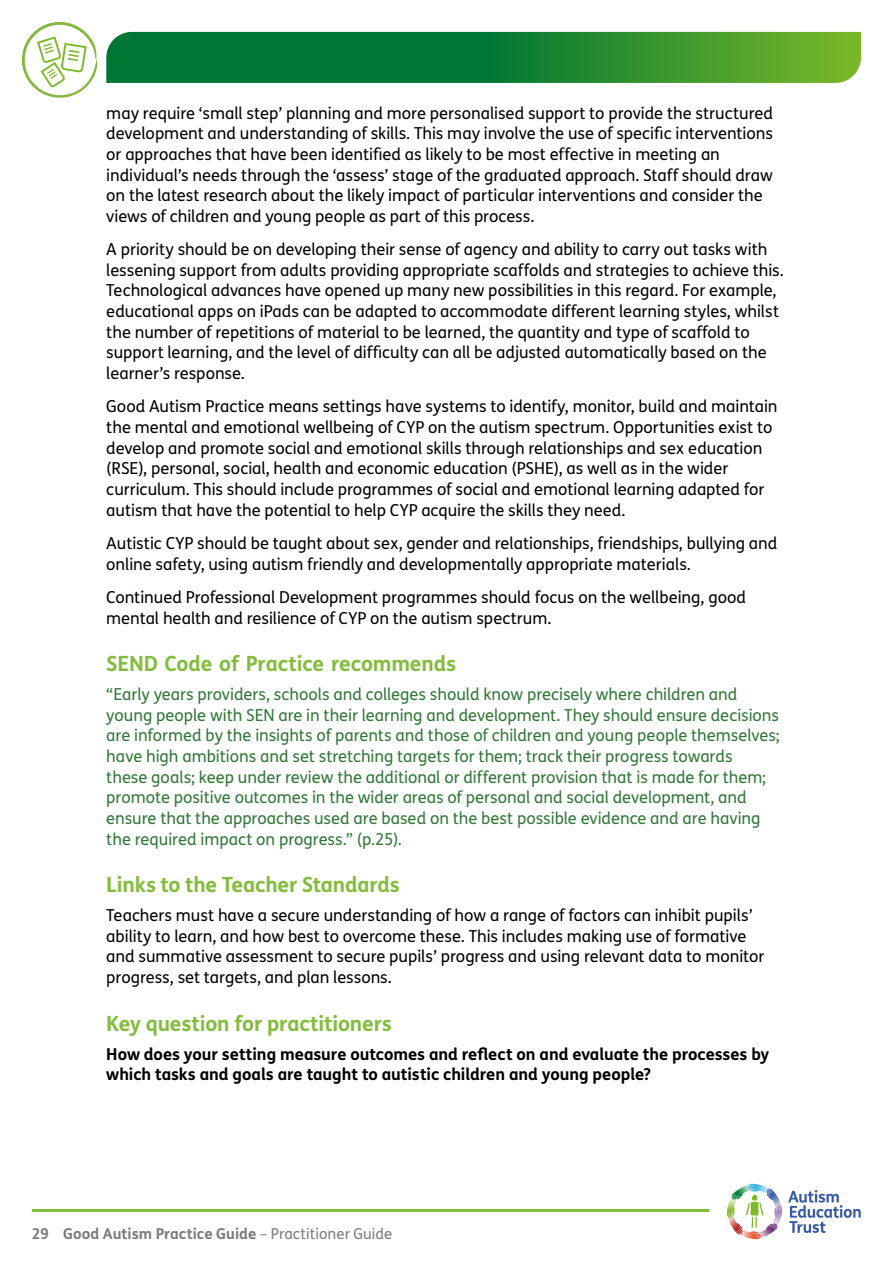
<style>
.page{position:relative;width:893px;height:1263px;background:#fff}
.page>*{position:absolute;margin:0;border:0;box-sizing:border-box;transform-origin:0 0}
.t1{font:700 21px "FS Me";letter-spacing:-.01em;color:#84bc3d}
.t2{font:16.5px/20.7px "FS Me";letter-spacing:-.005em;color:#000}
.t3{font:16.5px/20.7px "FS Me";letter-spacing:-.005em;color:#317737}
.t4{font:700 16.5px/20.7px "FS Me";letter-spacing:-.005em;color:#000}
.t5{font:700 15px "FS Me";color:#7c7c7c}
.s1{font-weight:400}
</style>
<div class="page">
<svg style="left:788px;top:1190px;width:73px;height:43px"></svg>
<svg style="left:727px;top:1184px;width:52px;height:55px"></svg>
<hr style="left:32px;top:1209px;width:677px;height:3px;background:#84bc3d">
<svg style="left:106px;top:32px;width:755px;height:51px;background:#208832"></svg>
<svg style="left:22px;top:22px;width:75px;height:76px"></svg>
<p class="t2" style="left:106px;top:102px;width:668px">may require ‘small step’ planning and more personalised support to provide the structured development and understanding of skills. This may involve the use of specific interventions or approaches that have been identified as likely to be most effective in meeting an individual’s needs through the ‘assess’ stage of the graduated approach. Staff should draw on the latest research about the likely impact of particular interventions and consider the views of children and young people as part of this process.</p>
<p class="t2" style="left:106px;top:239px;width:679px">A priority should be on developing their sense of agency and ability to carry out tasks with lessening support from adults providing appropriate scaffolds and strategies to achieve this.<br>Technological advances have opened up many new possibilities in this regard. For example, educational apps on iPads can be adapted to accommodate different learning styles, whilst the number of repetitions of material to be learned, the quantity and type of scaffold to support learning, and the level of difficulty can all be adjusted automatically based on the learner’s response.</p>
<p class="t2" style="left:106px;top:396px;width:673px">Good Autism Practice means settings have systems to identify, monitor, build and maintain the mental and emotional wellbeing of CYP on the autism spectrum. Opportunities exist to develop and promote social and emotional skills through relationships and sex education (RSE), personal, social, health and economic education (PSHE), as well as in the wider curriculum. This should include programmes of social and emotional learning adapted for autism that have the potential to help CYP acquire the skills they need.</p>
<p class="t2" style="left:106px;top:532px;width:673px">Autistic CYP should be taught about sex, gender and relationships, friendships, bullying and online safety, using autism friendly and developmentally appropriate materials.</p>
<p class="t2" style="left:106px;top:586px;width:641px">Continued Professional Development programmes should focus on the wellbeing, good mental health and resilience of CYP on the autism spectrum.</p>
<p class="t1" style="left:106px;top:647px;width:351px">SEND Code of Practice recommends</p>
<p class="t3" style="left:106px;top:684px;width:675px">“Early years providers, schools and colleges should know precisely where children and young people with SEN are in their learning and development. They should ensure decisions are informed by the insights of parents and those of children and young people themselves; have high ambitions and set stretching targets for them; track their progress towards<br>these goals; keep under review the additional or different provision that is made for them; promote positive outcomes in the wider areas of personal and social development, and ensure that the approaches used are based on the best possible evidence and are having the required impact on progress.” (p.25).</p>
<p class="t1" style="left:106px;top:868px;width:295px">Links to the Teacher Standards</p>
<p class="t2" style="left:106px;top:905px;width:660px">Teachers must have a secure understanding of how a range of factors can inhibit pupils’ ability to learn, and how best to overcome these. This includes making use of formative and summative assessment to secure pupils’ progress and using relevant data to monitor progress, set targets, and plan lessons.</p>
<p class="t1" style="left:106px;top:1007px;width:287px">Key question for practitioners</p>
<p class="t4" style="left:106px;top:1043px;width:665px">How does your setting measure outcomes and reflect on and evaluate the processes by which tasks and goals are taught to autistic children and young people?</p>
<p class="t5" style="left:32px;top:1222px;width:362px">29 Good Autism Practice Guide <span class="s1">– Practitioner Guide</span></p>
</div>
